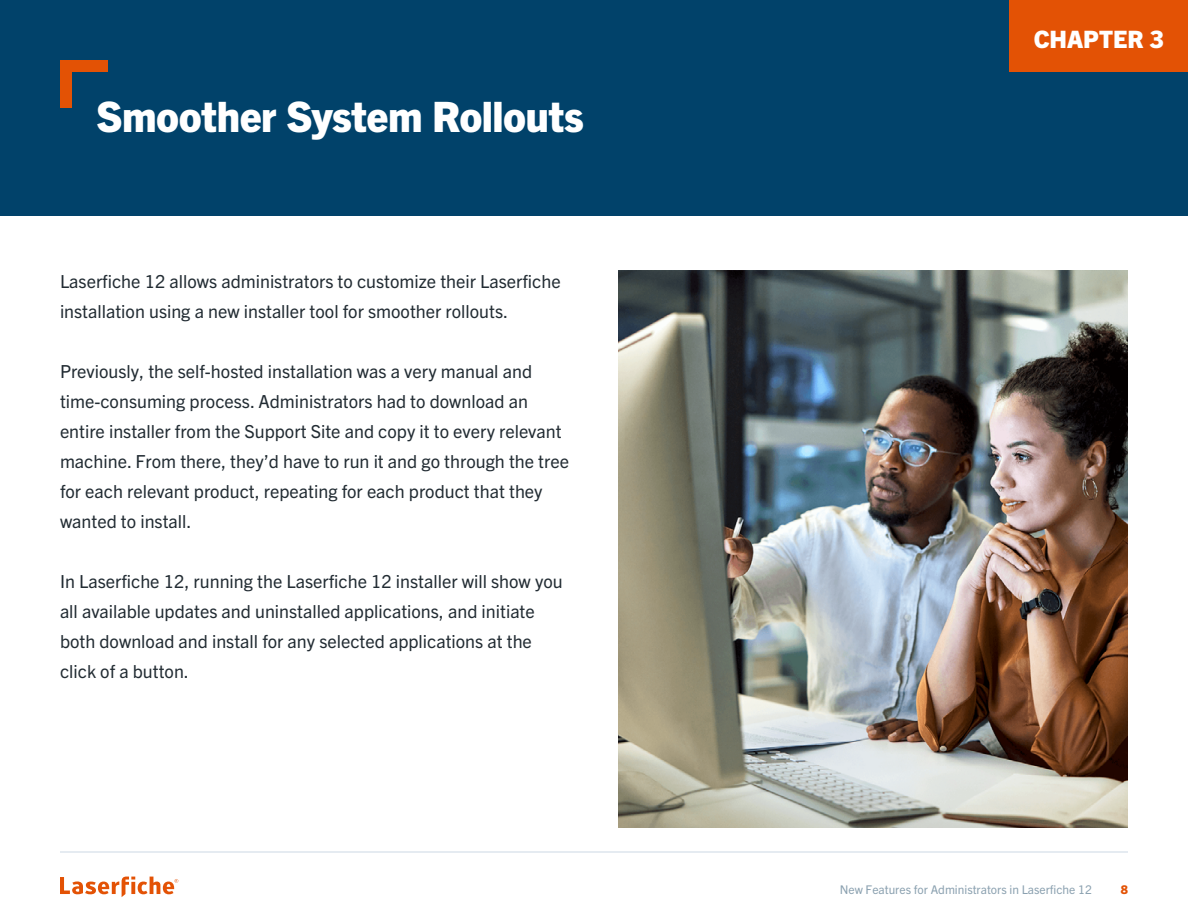
<style>
.page{position:relative;width:1188px;height:918px;background:#fff}
.page>*{position:absolute;margin:0;border:0;box-sizing:border-box;transform-origin:0 0}
.t1{font:800 42px "Trade Gothic Next LT Pro";letter-spacing:-.01em;color:#fff}
.t2{font:800 24px "Trade Gothic Next LT Pro";color:#fff}
.t3{font:18px/30px "Trade Gothic Next LT Pro";color:#222c33}
.t4{font:12px "Trade Gothic Next LT Pro";color:#8ba1b0}
.t5{font:800 12px "Trade Gothic Next LT Pro";color:#e35205}
</style>
<div class="page">
<svg style="left:60px;top:877px;width:118px;height:20px"></svg>
<hr style="left:60px;top:851px;width:1068px;height:2px;background:#dde5ed">
<div style="left:0;top:0;width:1188px;height:216px;background:#01426a"></div>
<div style="left:1010px;top:0;width:178px;height:72px;background:#e35205"></div>
<svg style="left:60px;top:60px;width:48px;height:48px"></svg>
<img style="left:618px;top:270px;width:510px;height:558px">
<h1 class="t1" style="left:96px;top:87px;width:489px">Smoother System Rollouts</h1>
<p class="t3" style="left:60px;top:265px;width:502px">Laserfiche 12 allows administrators to customize their Laserfiche installation using a new installer tool for smoother rollouts.</p>
<p class="t3" style="left:60px;top:355px;width:511px">Previously, the self-hosted installation was a very manual and time-consuming process. Administrators had to download an entire installer from the Support Site and copy it to every relevant machine. From there, they’d have to run it and go through the tree for each relevant product, repeating for each product that they wanted to install.</p>
<p class="t3" style="left:60px;top:565px;width:504px">In Laserfiche 12, running the Laserfiche 12 installer will show you all available updates and uninstalled applications, and initiate both download and install for any selected applications at the click of a button.</p>
<h2 class="t2" style="left:1034px;top:23px;width:132px">CHAPTER 3</h2>
<p class="t4" style="left:840px;top:881px;width:254px">New Features for Administrators in Laserfiche 12</p>
<p class="t5" style="left:1121px;top:881px;width:9px">8</p>
</div>
